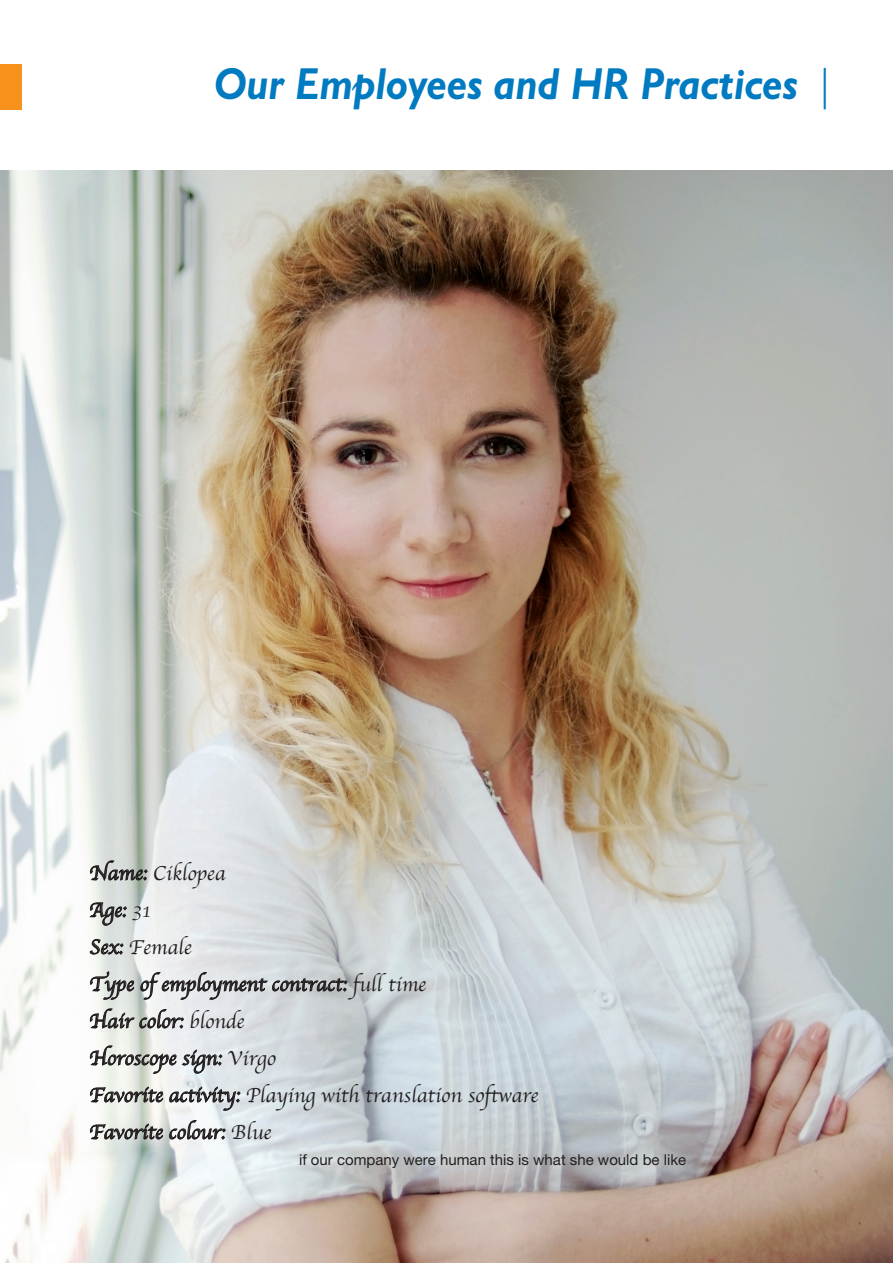
<style>
.page{position:relative;width:893px;height:1263px;background:#fff}
.page>*{position:absolute;margin:0;border:0;box-sizing:border-box;transform-origin:0 0}
.t1{font:italic 700 45px "Gill Sans MT Pro";color:#007ac0;scale:.9 1}
.t2{font:21px/37px "Apple Chancery";color:#231f20}
.t3{font:15px "Helvetica Neue LT Pro";color:#231f20}
.s1{font-weight:300;font-style:normal}
</style>
<div class="page">
<img style="left:0;top:170px;width:893px;height:1093px">
<div style="left:0;top:65px;width:21px;height:45px;background:#f7931d"></div>
<svg style="left:88px;top:853px;width:60px;height:73px;background:#bdc2bf"></svg>
<svg style="left:89px;top:938px;width:259px;height:214px;background:#ced2d3"></svg>
<h1 class="t1" style="left:214px;top:56px;width:685px">Our Employees and HR Practices <span class="s1">|</span></h1>
<p class="t2" style="left:89px;top:854px;width:451px">Name: Ciklopea<br>Age: 31<br>Sex: Female<br>Type of employment contract: full time<br>Hair color: blonde<br>Horoscope sign: Virgo<br>Favorite activity: Playing with translation software<br>Favorite colour: Blue</p>
<p class="t3" style="left:299px;top:1151px;width:389px">if our company were human this is what she would be like</p>
</div>
